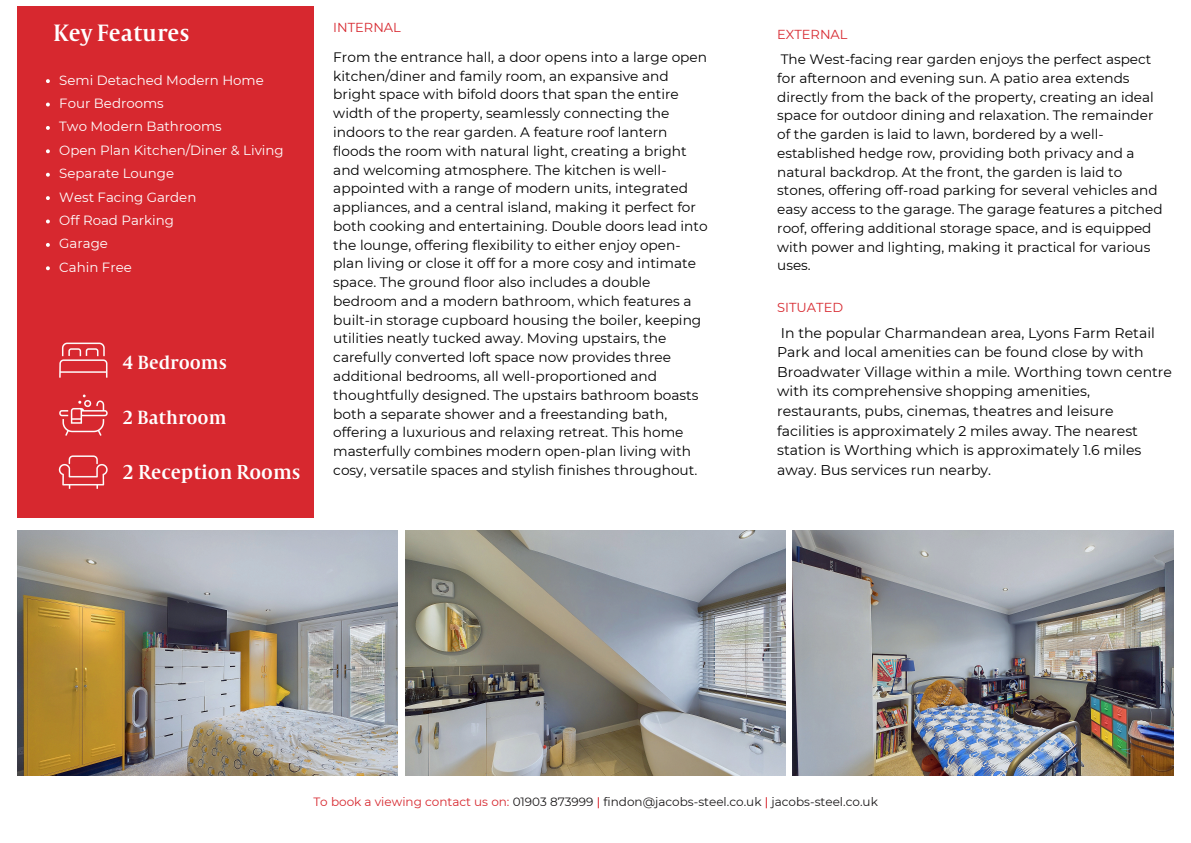
<style>
.page{position:relative;width:1191px;height:843px;background:#fff}
.page>*{position:absolute;margin:0;border:0;box-sizing:border-box;transform-origin:0 0}
.t1{font:26px "Capitolium Road";color:#fff}
.t2{font:22.2px "Capitolium Road";color:#fff}
.t3{font:21px "Capitolium Road";color:#fff}
.t4{font:14.1px/19.6px "Montserrat";color:#000}
.t5{font:13.7px/18.8px "Montserrat";color:#000}
.t6{font:13.6px/18.8px "Montserrat";color:#000}
.t7{font:13.3px "Montserrat";color:#fff}
.t8{font:13px "Montserrat";color:#d7282f}
.t9{font:12px "Montserrat";color:#191718}
.s1{color:#d7282f}
.s2{font-weight:500;color:#d7282f}
</style>
<div class="page">
<img style="left:17px;top:530px;width:381px;height:245px">
<img style="left:405px;top:530px;width:380px;height:245px">
<img style="left:792px;top:530px;width:380px;height:245px">
<div style="left:17px;top:6px;width:296px;height:511px;background:#d7282f"></div>
<img style="left:58px;top:455px;width:50px;height:34px">
<img style="left:59px;top:394px;width:49px;height:42px">
<img style="left:59px;top:342px;width:49px;height:36px">
<svg style="left:46px;top:79px;width:4px;height:4px"></svg>
<svg style="left:46px;top:102px;width:4px;height:4px"></svg>
<svg style="left:46px;top:126px;width:4px;height:4px"></svg>
<svg style="left:46px;top:149px;width:4px;height:4px"></svg>
<svg style="left:46px;top:173px;width:4px;height:4px"></svg>
<svg style="left:46px;top:196px;width:4px;height:4px"></svg>
<svg style="left:46px;top:219px;width:4px;height:4px"></svg>
<svg style="left:46px;top:243px;width:4px;height:4px"></svg>
<svg style="left:46px;top:266px;width:4px;height:4px"></svg>
<h2 class="t1" style="left:53px;top:24px;width:138px">Key Features</h2>
<p class="t7" style="left:59px;top:72px;width:206px">Semi Detached Modern Home</p>
<p class="t7" style="left:59px;top:95px;width:106px">Four Bedrooms</p>
<p class="t7" style="left:59px;top:118px;width:164px">Two Modern Bathrooms</p>
<p class="t7" style="left:59px;top:142px;width:226px">Open Plan Kitchen/Diner &amp; Living</p>
<p class="t7" style="left:59px;top:165px;width:116px">Separate Lounge</p>
<p class="t7" style="left:59px;top:189px;width:138px">West Facing Garden</p>
<p class="t7" style="left:59px;top:212px;width:116px">Off Road Parking</p>
<h2 class="t7" style="left:59px;top:235px;width:50px">Garage</h2>
<p class="t7" style="left:59px;top:259px;width:74px">Cahin Free</p>
<p class="t3" style="left:123px;top:355px;width:106px">4 Bedrooms</p>
<h2 class="t3" style="left:123px;top:410px;width:105px">2 Bathroom</h2>
<h3 class="t2" style="left:123px;top:464px;width:179px">2 Reception Rooms</h3>
<h4 class="t8" style="left:333px;top:19px;width:69px">INTERNAL</h4>
<h3 class="t5" style="left:333px;top:48px;width:376px">From the entrance hall, a door opens into a large open kitchen/diner and family room, an expansive and bright space with bifold doors that span the entire width of the property, seamlessly connecting the indoors to the rear garden. A feature roof lantern floods the room with natural light, creating a bright and welcoming atmosphere. The kitchen is well&shy;appointed with a range of modern units, integrated appliances, and a central island, making it perfect for both cooking and entertaining. Double doors lead into the lounge, offering flexibility to either enjoy open&shy;plan living or close it off for a more cosy and intimate space. The ground floor also includes a double bedroom and a modern bathroom, which features a built-in storage cupboard housing the boiler, keeping utilities neatly tucked away. Moving upstairs, the carefully converted loft space now provides three additional bedrooms, all well-proportioned and thoughtfully designed. The upstairs bathroom boasts both a separate shower and a freestanding bath, offering a luxurious and relaxing retreat. This home masterfully combines modern open-plan living with cosy, versatile spaces and stylish finishes throughout.</h3>
<h4 class="t8" style="left:777px;top:27px;width:72px">EXTERNAL</h4>
<h3 class="t6" style="left:777px;top:50px;width:387px">The West-facing rear garden enjoys the perfect aspect for afternoon and evening sun. A patio area extends directly from the back of the property, creating an ideal space for outdoor dining and relaxation. The remainder of the garden is laid to lawn, bordered by a well&shy;established hedge row, providing both privacy and a natural backdrop. At the front, the garden is laid to stones, offering off-road parking for several vehicles and easy access to the garage. The garage features a pitched roof, offering additional storage space, and is equipped with power and lighting, making it practical for various uses.</h3>
<h4 class="t8" style="left:777px;top:299px;width:67px">SITUATED</h4>
<p class="t4" style="left:777px;top:322px;width:396px">In the popular Charmandean area, Lyons Farm Retail Park and local amenities can be found close by with Broadwater Village within a mile. Worthing town centre with its comprehensive shopping amenities, restaurants, pubs, cinemas, theatres and leisure facilities is approximately 2 miles away. The nearest station is Worthing which is approximately 1.6 miles away. Bus services run nearby.</p>
<p class="t9" style="left:313px;top:794px;width:566px"><span class="s1">To book a viewing contact us on:</span> 01903 873999 <span class="s2">|</span> findon@jacobs-steel.co.uk <span class="s2">|</span> jacobs-steel.co.uk</p>
</div>
